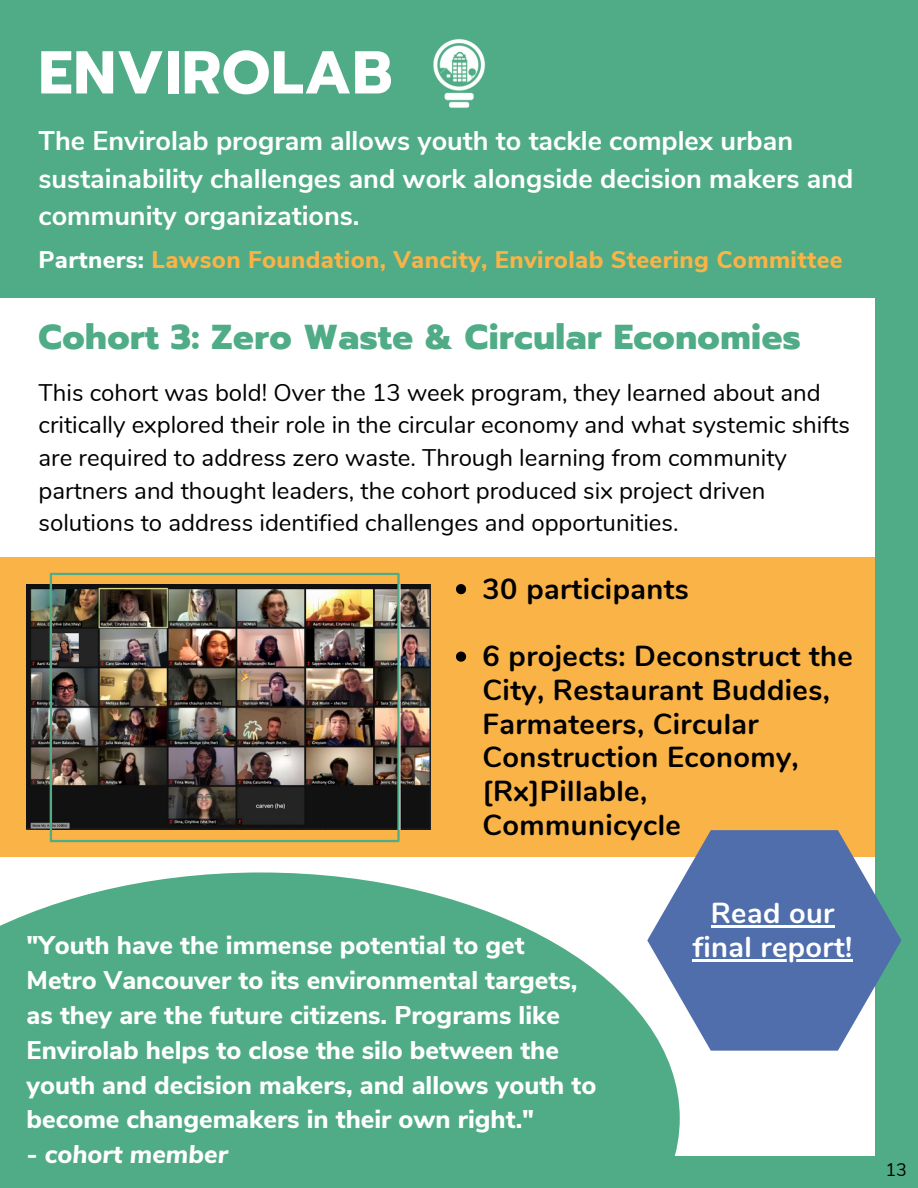
<style>
.page{position:relative;width:918px;height:1188px;background:#50ac87}
.page>*{position:absolute;margin:0;border:0;box-sizing:border-box;transform-origin:0 0}
.t1{font:700 60.45px "Prompt";letter-spacing:.015em;color:#fff}
.t2{font:800 34.5px "Prompt";letter-spacing:.015em;color:#50ac87}
.t3{font:700 28.95px/33.8px "Nunito";letter-spacing:.015em;color:#000}
.t4{font:700 28.95px/33.8px "Nunito";letter-spacing:.015em;color:#fff;text-align:center}
.t5{font:700 27px/37.2px "Nunito Sans";color:#fff}
.t6{font:800 25.5px/34.8px "Nunito Sans";color:#fff}
.t7{font:italic 800 25.5px "Nunito Sans";color:#fff}
.t8{font:24px/32.7px "Nunito";color:#000}
.t9{font:800 24px "Nunito Sans";letter-spacing:.015em;color:#f9b347}
.t10{font:18px "Nunito";color:#000}
.s1{color:#fff}
</style>
<div class="page">
<div style="left:0;top:298px;width:874px;height:858px;background:#fff"></div>
<div style="left:0;top:558px;width:875px;height:299px;background:#f9b347"></div>
<img style="left:27px;top:584px;width:403px;height:245px">
<hr style="left:50px;top:574px;width:2px;height:266px;background:#50ac87">
<hr style="left:397px;top:574px;width:3px;height:266px;background:#50ac87">
<hr style="left:51px;top:573px;width:347px;height:2px;background:#50ac87">
<hr style="left:51px;top:840px;width:347px;height:2px;background:#50ac87">
<svg style="left:0;top:872px;width:680px;height:284px;background:#64b594"></svg>
<svg style="left:647px;top:830px;width:254px;height:221px;fill:#506dac"></svg>
<img style="left:433px;top:39px;width:53px;height:69px">
<svg style="left:456px;top:584px;width:10px;height:10px"></svg>
<svg style="left:456px;top:652px;width:10px;height:10px"></svg>
<hr style="left:711px;top:925px;width:124px;height:2px;background:#fff">
<hr style="left:693px;top:959px;width:160px;height:2px;background:#fff">
<h1 class="t1" style="left:39px;top:28px;width:355px">ENVIROLAB</h1>
<p class="t5" style="left:39px;top:123px;width:816px">The Envirolab program allows youth to tackle complex urban sustainability challenges and work alongside decision makers and community organizations.</p>
<p class="t9" style="left:39px;top:244px;width:806px"><span class="s1">Partners:</span> Lawson Foundation, Vancity, Envirolab Steering Committee</p>
<h2 class="t2" style="left:39px;top:311px;width:764px">Cohort 3: Zero Waste &amp; Circular Economies</h2>
<p class="t8" style="left:39px;top:377px;width:813px">This cohort was bold! Over the 13 week program, they learned about and critically explored their role in the circular economy and what systemic shifts are required to address zero waste. Through learning from community partners and thought leaders, the cohort produced six project driven solutions to address identified challenges and opportunities.</p>
<p class="t3" style="left:483px;top:572px;width:208px">30 participants</p>
<p class="t3" style="left:483px;top:640px;width:372px">6 projects: Deconstruct the<br>City, Restaurant Buddies,<br>Farmateers, Circular<br>Construction Economy, [Rx]Pillable,<br>Communicycle</p>
<p class="t6" style="left:27px;top:928px;width:571px">"Youth have the immense potential to get Metro Vancouver to its environmental targets, as they are the future citizens. Programs like Envirolab helps to close the silo between the youth and decision makers, and allows youth to become changemakers in their own right."</p>
<p class="t7" style="left:27px;top:1138px;width:203px">- cohort member</p>
<p class="t4" style="left:693px;top:897px;width:161px">Read our final report!</p>
<p class="t10" style="left:885px;top:1158px;width:23px">13</p>
</div>
